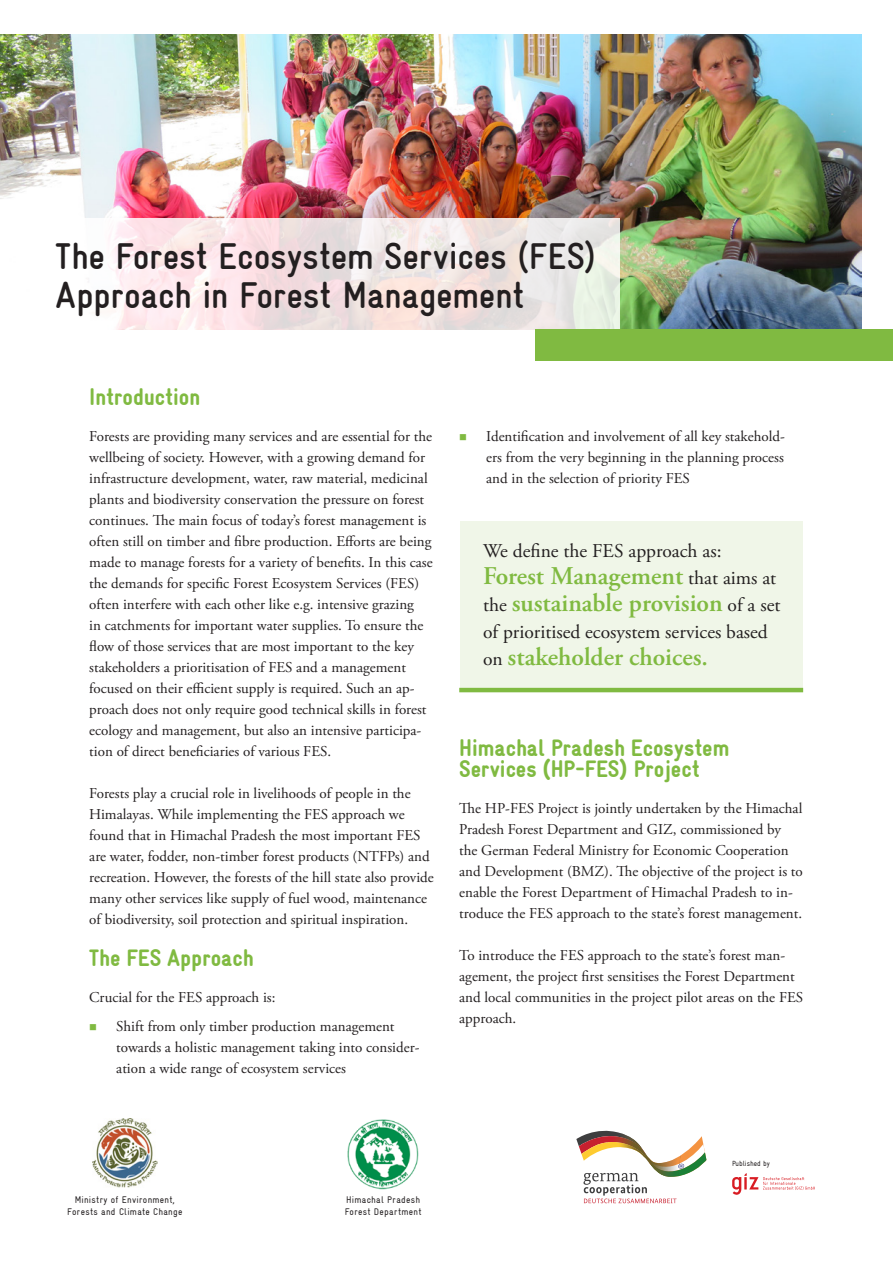
<style>
.page{position:relative;width:893px;height:1263px;background:#fff}
.page>*{position:absolute;margin:0;border:0;box-sizing:border-box;transform-origin:0 0}
.Headline_Aushang{font:700 condensed 37.5px/39px "Gravur";color:#231f20}
.t1{font:600 25.5px/27px "Adobe Garamond Pro";color:#80ba41}
.t2{font:900 condensed 24px/21px "Gravur";color:#80ba41}
.t3{font:19.5px "Adobe Garamond Pro";color:#231f20}
.t4{font:15px/21px "Adobe Garamond Pro";color:#231f20}
.Headline_Aushang-2{font:condensed 9.6px/11.6px "Gravur";letter-spacing:.03em;color:#231f20;text-align:center}
.t5{font:condensed 7.5px "Gravur";color:#231f20}
.s1{color:#80ba41}
.s2{font-weight:400;font-size:19.5px;color:#231f20}
</style>
<div class="page">
<div style="left:460px;top:521px;width:343px;height:168px;background:#f0f6e8"></div>
<img style="left:0;top:34px;width:861px;height:295px">
<svg style="left:0;top:218px;width:619px;height:112px"></svg>
<div style="left:535px;top:329px;width:358px;height:32px;background:#80ba41"></div>
<hr style="left:459px;top:688px;width:344px;height:4px;background:#80ba41">
<svg style="left:732px;top:1173px;width:83px;height:22px"></svg>
<svg style="left:576px;top:1130px;width:130px;height:73px"></svg>
<img style="left:92px;top:1118px;width:65px;height:69px">
<img style="left:347px;top:1119px;width:72px;height:70px">
<p class="Headline_Aushang" style="left:55px;top:236px;width:542px">The Forest Ecosystem Services (FES)<br>Approach in Forest Management</p>
<p class="t2" style="left:89px;top:386px;width:112px">Introduction</p>
<p class="t4" style="left:89px;top:426px;width:345px">Forests are providing many services and are essential for the wellbeing of society. However, with a growing demand for infrastructure development, water, raw material, medicinal plants and biodiversity conservation the pressure on forest continues. The main focus of today’s forest management is often still on timber and fibre production. Efforts are being made to manage forests for a variety of benefits. In this case the demands for specific Forest Ecosystem Services (FES) often interfere with each other like e.g. intensive grazing<br>in catchments for important water supplies. To ensure the flow of those services that are most important to the key stakeholders a prioritisation of FES and a management focused on their efficient supply is required. Such an ap&shy;proach does not only require good technical skills in forest ecology and management, but also an intensive participa&shy;tion of direct beneficiaries of various FES.</p>
<p class="t4" style="left:89px;top:783px;width:346px">Forests play a crucial role in livelihoods of people in the Himalayas. While implementing the FES approach we found that in Himachal Pradesh the most important FES are water, fodder, non-timber forest products (NTFPs) and recreation. However, the forests of the hill state also provide many other services like supply of fuel wood, maintenance of biodiversity, soil protection and spiritual inspiration.</p>
<p class="t2" style="left:89px;top:947px;width:166px">The FES Approach</p>
<p class="t4" style="left:89px;top:987px;width:188px">Crucial for the FES approach is:</p>
<p class="t4" style="left:116px;top:1016px;width:305px;text-indent:-27px"><span class="s1">■</span> Shift from only timber production management towards a holistic management taking into consider&shy;ation a wide range of ecosystem services</p>
<p class="t4" style="left:486px;top:426px;width:300px;text-align:justify;text-indent:-27px"><span class="s1">■</span> Identification and involvement of all key stakehold&shy;ers from the very beginning in the planning process and in the selection of priority FES</p>
<p class="t3" style="left:483px;top:539px;width:240px">We define the FES approach as:</p>
<p class="t1" style="left:483px;top:562px;width:299px">Forest Management <span class="s2">that aims at the</span> sustainable provision <span class="s2">of a set</span></p>
<p class="t3" style="left:483px;top:620px;width:286px">of prioritised ecosystem services based</p>
<p class="t1" style="left:483px;top:643px;width:227px"><span class="s2">on</span> stakeholder choices.</p>
<p class="t2" style="left:459px;top:737px;width:272px">Himachal Pradesh Ecosystem<br>Services (HP-FES) Project</p>
<p class="t4" style="left:459px;top:798px;width:345px">The HP-FES Project is jointly undertaken by the Himachal Pradesh Forest Department and GIZ, commissioned by the German Federal Ministry for Economic Cooperation and Development (BMZ). The objective of the project is to enable the Forest Department of Himachal Pradesh to in&shy;troduce the FES approach to the state’s forest management.</p>
<p class="t4" style="left:459px;top:945px;width:345px">To introduce the FES approach to the state’s forest man&shy;agement, the project first sensitises the Forest Department and local communities in the project pilot areas on the FES approach.</p>
<p class="Headline_Aushang-2" style="left:67px;top:1194px;width:117px">Ministry of Environment,<br>Forests and Climate Change</p>
<p class="Headline_Aushang-2" style="left:345px;top:1194px;width:78px;text-align:left">Himachal Pradesh<br>Forest Department</p>
<p class="t5" style="left:732px;top:1159px;width:40px">Published by</p>
</div>
